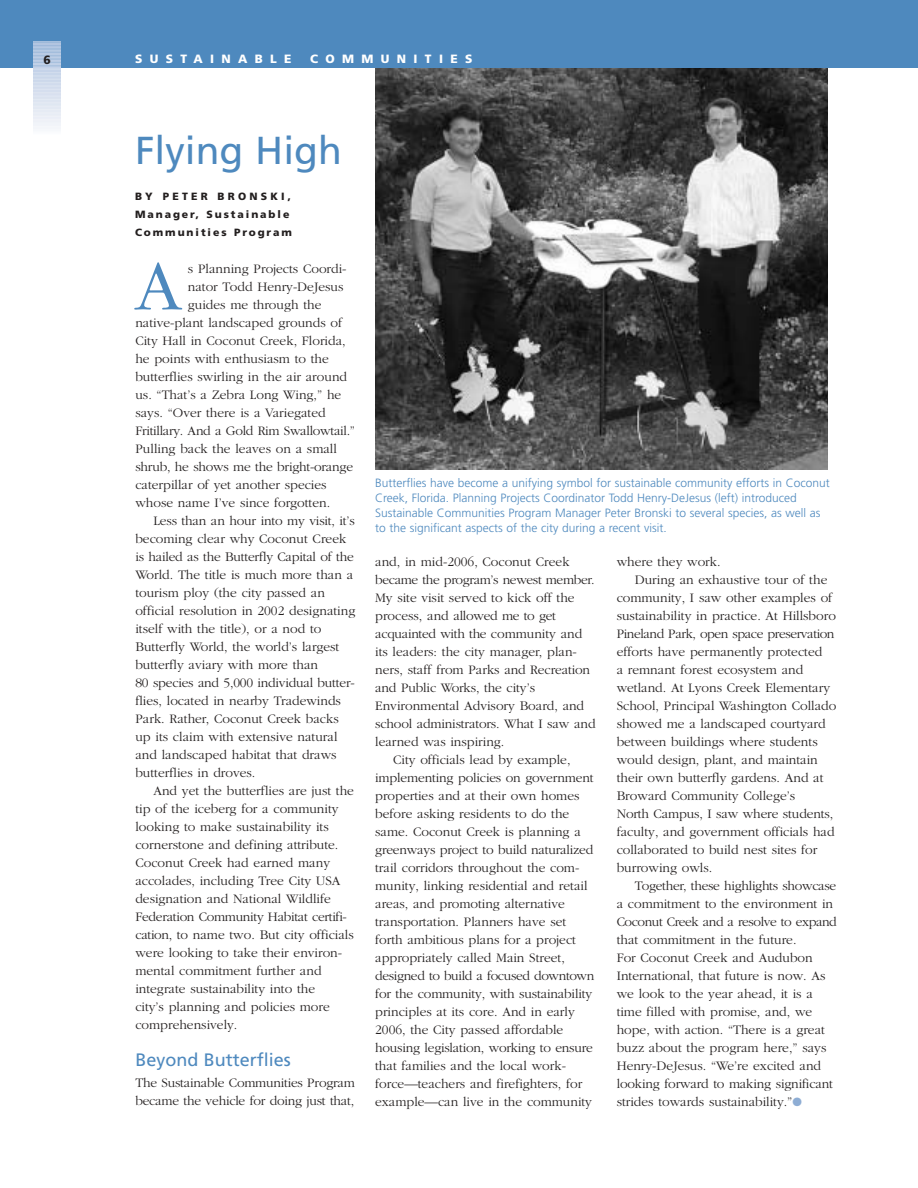
<style>
.page{position:relative;width:918px;height:1188px;background:#fff}
.page>*{position:absolute;margin:0;border:0;box-sizing:border-box;transform-origin:0 0}
.t1{font:300 73.5px "Garamond";color:#4e89be}
.t2{font:39px "Frutiger";color:#4e89be}
.t3{font:18px "Frutiger";color:#4e89be}
.t4{font:300 13.5px/18px "Garamond";color:#231f1f}
.t5{font:300 13.5px "Garamond";letter-spacing:-.02em;color:#231f1f}
.t6{font:300 13.5px "Garamond";letter-spacing:-.03em;color:#231f1f}
.t7{font:300 13.5px "Garamond";letter-spacing:-.025em;color:#231f1f}
.t8{font:300 12px/15px "Frutiger";color:#4e89be}
.t9{font:900 12px "Frutiger";letter-spacing:.61em;color:#fff}
.t10{font:900 12px "Frutiger";color:#231f1f}
.t11{font:900 10.5px/18px "Frutiger";letter-spacing:.185em;color:#231f1f}
.s1{color:#8eadd4}
</style>
<div class="page">
<img style="left:375px;top:68px;width:452px;height:401px">
<div style="left:0;top:0;width:918px;height:68px;background:#4e89be"></div>
<svg style="left:34px;top:41px;width:27px;height:88px;background:#cfdbec"></svg>
<p class="t10" style="left:44px;top:55px;width:9px">6</p>
<p class="t9" style="left:135px;top:54px;width:158px">SUSTAINABLE</p>
<p class="t9" style="left:310px;top:54px;width:164px">COMMUNITIES</p>
<h2 class="t2" style="left:135px;top:135px;width:208px">Flying High</h2>
<p class="t11" style="left:135px;top:188px;width:159px">BY PETER BRONSKI,<br>Manager, Sustainable<br>Communities Program</p>
<h1 class="t1" style="left:135px;top:257px;width:49px">A</h1>
<p class="t4" style="left:188px;top:261px;width:160px">s Planning Projects Coordi-</p>
<p class="t4" style="left:188px;top:279px;width:157px">nator Todd Henry-DeJesus</p>
<p class="t4" style="left:188px;top:297px;width:135px">guides me through the</p>
<p class="t4" style="left:135px;top:315px;width:208px">native-plant landscaped grounds of</p>
<p class="t4" style="left:135px;top:333px;width:212px">City Hall in Coconut Creek, Florida,</p>
<p class="t4" style="left:135px;top:351px;width:195px">he points with enthusiasm to the</p>
<p class="t4" style="left:135px;top:369px;width:213px">butterflies swirling in the air around</p>
<p class="t4" style="left:135px;top:387px;width:207px">us. “That’s a Zebra Long Wing,” he</p>
<p class="t4" style="left:135px;top:405px;width:192px">says. “Over there is a Variegated</p>
<p class="t5" style="left:135px;top:425px;width:221px">Fritillary. And a Gold Rim Swallowtail.”</p>
<p class="t4" style="left:135px;top:441px;width:203px">Pulling back the leaves on a small</p>
<p class="t4" style="left:135px;top:459px;width:219px">shrub, he shows me the bright-orange</p>
<p class="t4" style="left:135px;top:477px;width:193px">caterpillar of yet another species</p>
<p class="t4" style="left:135px;top:495px;width:196px">whose name I’ve since forgotten.</p>
<p class="t4" style="left:153px;top:513px;width:203px">Less than an hour into my visit, it’s</p>
<p class="t4" style="left:135px;top:531px;width:212px">becoming clear why Coconut Creek</p>
<p class="t4" style="left:135px;top:549px;width:220px">is hailed as the Butterfly Capital of the</p>
<p class="t4" style="left:135px;top:567px;width:219px">World. The title is much more than a</p>
<p class="t4" style="left:135px;top:585px;width:191px">tourism ploy (the city passed an</p>
<p class="t4" style="left:135px;top:603px;width:221px">official resolution in 2002 designating</p>
<p class="t4" style="left:135px;top:621px;width:187px">itself with the title), or a nod to</p>
<p class="t4" style="left:135px;top:639px;width:205px">Butterfly World, the world’s largest</p>
<p class="t4" style="left:135px;top:657px;width:184px">butterfly aviary with more than</p>
<p class="t4" style="left:135px;top:675px;width:221px">80 species and 5,000 individual butter-</p>
<p class="t4" style="left:135px;top:693px;width:207px">flies, located in nearby Tradewinds</p>
<p class="t4" style="left:135px;top:711px;width:205px">Park. Rather, Coconut Creek backs</p>
<p class="t4" style="left:135px;top:729px;width:204px">up its claim with extensive natural</p>
<p class="t4" style="left:135px;top:747px;width:203px">and landscaped habitat that draws</p>
<p class="t4" style="left:135px;top:765px;width:122px">butterflies in droves.</p>
<p class="t4" style="left:153px;top:783px;width:202px">And yet the butterflies are just the</p>
<p class="t4" style="left:135px;top:801px;width:205px">tip of the iceberg for a community</p>
<p class="t4" style="left:135px;top:819px;width:195px">looking to make sustainability its</p>
<p class="t4" style="left:135px;top:837px;width:205px">cornerstone and defining attribute.</p>
<p class="t4" style="left:135px;top:855px;width:196px">Coconut Creek had earned many</p>
<p class="t4" style="left:135px;top:873px;width:207px">accolades, including Tree City USA</p>
<p class="t4" style="left:135px;top:891px;width:197px">designation and National Wildlife</p>
<p class="t5" style="left:135px;top:911px;width:213px">Federation Community Habitat certifi-</p>
<p class="t4" style="left:135px;top:927px;width:220px">cation, to name two. But city officials</p>
<p class="t4" style="left:135px;top:945px;width:208px">were looking to take their environ-</p>
<p class="t4" style="left:135px;top:963px;width:188px">mental commitment further and</p>
<p class="t4" style="left:135px;top:981px;width:181px">integrate sustainability into the</p>
<p class="t4" style="left:135px;top:999px;width:196px">city’s planning and policies more</p>
<p class="t4" style="left:135px;top:1017px;width:104px">comprehensively.</p>
<h3 class="t3" style="left:135px;top:1053px;width:157px">Beyond Butterflies</h3>
<p class="t4" style="left:135px;top:1075px;width:221px">The Sustainable Communities Program became the vehicle for doing just that,</p>
<p class="t8" style="left:375px;top:477px;width:456px">Butterflies have become a unifying symbol for sustainable community efforts in Coconut Creek, Florida. Planning Projects Coordinator Todd Henry-DeJesus (left) introduced Sustainable Communities Program Manager Peter Bronski to several species, as well as to the significant aspects of the city during a recent visit.</p>
<p class="t4" style="left:375px;top:553px;width:196px">and, in mid-2006, Coconut Creek</p>
<p class="t7" style="left:375px;top:574px;width:221px">became the program’s newest member.</p>
<p class="t4" style="left:375px;top:589px;width:201px">My site visit served to kick off the</p>
<p class="t5" style="left:375px;top:610px;width:182px">process, and allowed me to get</p>
<p class="t5" style="left:375px;top:628px;width:209px">acquainted with the community and</p>
<p class="t4" style="left:375px;top:643px;width:203px">its leaders: the city manager, plan-</p>
<p class="t4" style="left:375px;top:661px;width:216px">ners, staff from Parks and Recreation</p>
<p class="t4" style="left:375px;top:679px;width:161px">and Public Works, the city’s</p>
<p class="t4" style="left:375px;top:697px;width:210px">Environmental Advisory Board, and</p>
<p class="t4" style="left:375px;top:715px;width:222px">school administrators. What I saw and</p>
<p class="t4" style="left:375px;top:733px;width:131px">learned was inspiring.</p>
<p class="t4" style="left:393px;top:751px;width:179px">City officials lead by example,</p>
<p class="t4" style="left:375px;top:769px;width:220px">implementing policies on government</p>
<p class="t4" style="left:375px;top:787px;width:206px">properties and at their own homes</p>
<p class="t4" style="left:375px;top:805px;width:196px">before asking residents to do the</p>
<p class="t4" style="left:375px;top:823px;width:207px">same. Coconut Creek is planning a</p>
<p class="t4" style="left:375px;top:841px;width:220px">greenways project to build naturalized</p>
<p class="t4" style="left:375px;top:859px;width:206px">trail corridors throughout the com-</p>
<p class="t4" style="left:375px;top:877px;width:214px">munity, linking residential and retail</p>
<p class="t4" style="left:375px;top:895px;width:191px">areas, and promoting alternative</p>
<p class="t4" style="left:375px;top:913px;width:193px">transportation. Planners have set</p>
<p class="t4" style="left:375px;top:931px;width:202px">forth ambitious plans for a project</p>
<p class="t4" style="left:375px;top:949px;width:191px">appropriately called Main Street,</p>
<p class="t7" style="left:375px;top:970px;width:221px">designed to build a focused downtown</p>
<p class="t4" style="left:375px;top:985px;width:218px">for the community, with sustainability</p>
<p class="t4" style="left:375px;top:1003px;width:201px">principles at its core. And in early</p>
<p class="t4" style="left:375px;top:1021px;width:190px">2006, the City passed affordable</p>
<p class="t4" style="left:375px;top:1039px;width:219px">housing legislation, working to ensure</p>
<p class="t4" style="left:375px;top:1057px;width:192px">that families and the local work-</p>
<p class="t4" style="left:375px;top:1075px;width:209px">force—teachers and firefighters, for</p>
<p class="t4" style="left:375px;top:1093px;width:218px">example—can live in the community</p>
<p class="t4" style="left:617px;top:553px;width:105px">where they work.</p>
<p class="t4" style="left:635px;top:571px;width:194px">During an exhaustive tour of the</p>
<p class="t4" style="left:617px;top:589px;width:217px">community, I saw other examples of</p>
<p class="t4" style="left:617px;top:607px;width:221px">sustainability in practice. At Hillsboro</p>
<p class="t6" style="left:617px;top:628px;width:219px">Pineland Park, open space preservation</p>
<p class="t4" style="left:617px;top:643px;width:207px">efforts have permanently protected</p>
<p class="t4" style="left:617px;top:661px;width:188px">a remnant forest ecosystem and</p>
<p class="t4" style="left:617px;top:679px;width:215px">wetland. At Lyons Creek Elementary</p>
<p class="t4" style="left:617px;top:697px;width:221px">School, Principal Washington Collado</p>
<p class="t4" style="left:617px;top:715px;width:211px">showed me a landscaped courtyard</p>
<p class="t4" style="left:617px;top:733px;width:203px">between buildings where students</p>
<p class="t4" style="left:617px;top:751px;width:203px">would design, plant, and maintain</p>
<p class="t4" style="left:617px;top:769px;width:208px">their own butterfly gardens. And at</p>
<p class="t4" style="left:617px;top:787px;width:180px">Broward Community College’s</p>
<p class="t4" style="left:617px;top:805px;width:218px">North Campus, I saw where students,</p>
<p class="t4" style="left:617px;top:823px;width:219px">faculty, and government officials had</p>
<p class="t4" style="left:617px;top:841px;width:202px">collaborated to build nest sites for</p>
<p class="t4" style="left:617px;top:859px;width:97px">burrowing owls.</p>
<p class="t5" style="left:635px;top:880px;width:203px">Together, these highlights showcase</p>
<p class="t4" style="left:617px;top:895px;width:218px">a commitment to the environment in</p>
<p class="t6" style="left:617px;top:916px;width:222px">Coconut Creek and a resolve to expand</p>
<p class="t4" style="left:617px;top:931px;width:181px">that commitment in the future.</p>
<p class="t4" style="left:617px;top:949px;width:198px">For Coconut Creek and Audubon</p>
<p class="t4" style="left:617px;top:967px;width:210px">International, that future is now. As</p>
<p class="t4" style="left:617px;top:985px;width:198px">we look to the year ahead, it is a</p>
<p class="t4" style="left:617px;top:1003px;width:197px">time filled with promise, and, we</p>
<p class="t4" style="left:617px;top:1021px;width:210px">hope, with action. “There is a great</p>
<p class="t4" style="left:617px;top:1039px;width:211px">buzz about the program here,” says</p>
<p class="t4" style="left:617px;top:1057px;width:206px">Henry-DeJesus. “We’re excited and</p>
<p class="t4" style="left:617px;top:1075px;width:218px">looking forward to making significant</p>
<p class="t4" style="left:617px;top:1093px;width:187px">strides towards sustainability.”<span class="s1">●</span></p>
</div>
